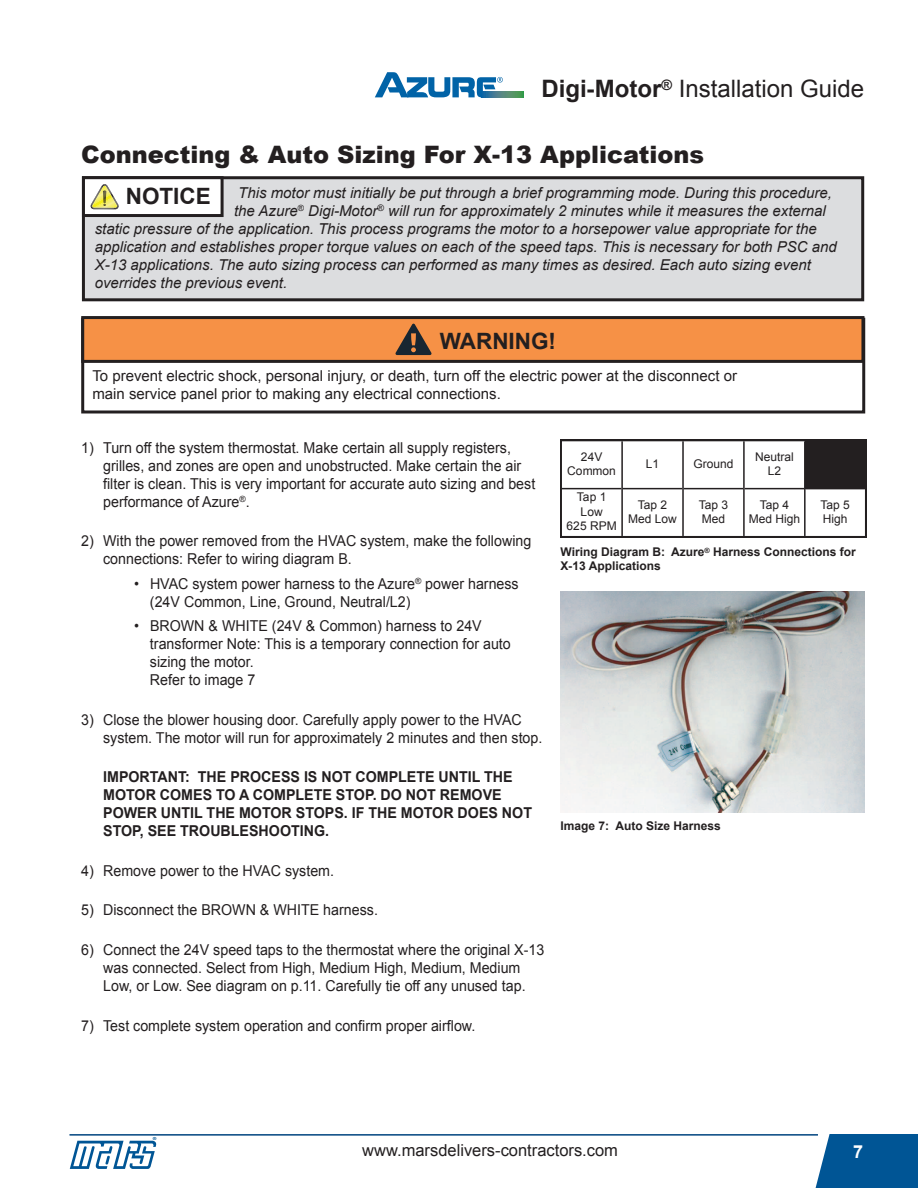
<style>
.page{position:relative;width:918px;height:1188px;background:#fff}
.page>*{position:absolute;margin:0;border:0;box-sizing:border-box;transform-origin:0 0}
.t1{font:900 24px "Arial";color:#231f20}
.t2{font:24px "Arial";color:#231f20}
.t3{font:700 22.5px "Arial";color:#231f20}
.t4{font:700 18px "Arial";color:#fff}
.t5{font:16.5px "Arial";color:#231f20}
.t6{font:15px/18px "Arial";color:#231f20;scale:.95 1}
.t7{font:italic 15px "Arial";color:#231f20}
.t8{font:700 15px/18px "Arial";color:#231f20;scale:.95 1}
.t9{font:15px/18px "Arial";color:#231f20}
.t10{font:700 12px/14.4px "Arial";color:#231f20}
.t11{font:12px/14.4px "Arial";color:#231f20;text-align:center}
.t12{font:700 4.2px "Helvetica Neue";color:#005595;scale:1.1 1}
.s1{font-weight:700}
</style>
<div class="page">
<svg style="left:815px;top:1134px;width:103px;height:54px;background:#12619c"></svg>
<svg style="left:70px;top:1141px;width:86px;height:28px"></svg>
<hr style="left:69px;top:1134px;width:749px;height:2px;background:#01457f">
<svg style="left:503px;top:92px;width:20px;height:5px"></svg>
<svg style="left:375px;top:72px;width:128px;height:25px"></svg>
<div style="left:83px;top:178px;width:780px;height:122px;background:#dcdddf"></div>
<div style="left:82px;top:176px;width:782px;height:125px;border:3px solid #231f20"></div>
<div style="left:83px;top:178px;width:139px;height:38px;background:#fff"></div>
<div style="left:82px;top:176px;width:142px;height:41px;border:3px solid #231f20"></div>
<svg style="left:91px;top:184px;width:28px;height:25px"></svg>
<div style="left:81px;top:318px;width:784px;height:95px;border:3px solid #231f20"></div>
<div style="left:83px;top:318px;width:780px;height:43px;background:#f69146"></div>
<div style="left:81px;top:316px;width:783px;height:47px;border:3px solid #231f20"></div>
<svg style="left:395px;top:324px;width:37px;height:31px"></svg>
<svg style="left:560px;top:440px;width:306px;height:97px"></svg>
<hr style="left:621px;top:441px;width:2px;height:95px;background:#231f20">
<hr style="left:682px;top:441px;width:2px;height:95px;background:#231f20">
<hr style="left:743px;top:441px;width:2px;height:95px;background:#231f20">
<hr style="left:804px;top:441px;width:2px;height:95px;background:#231f20">
<hr style="left:562px;top:488px;width:59px;height:1px;background:#231f20">
<hr style="left:623px;top:488px;width:59px;height:1px;background:#231f20">
<hr style="left:684px;top:488px;width:59px;height:1px;background:#231f20">
<hr style="left:745px;top:488px;width:59px;height:1px;background:#231f20">
<hr style="left:806px;top:488px;width:59px;height:1px;background:#231f20">
<img style="left:560px;top:591px;width:304px;height:221px">
<h1 class="t2" style="left:542px;top:75px;width:324px"><span class="s1">Digi-Motor</span><sup>®</sup> Installation Guide</h1>
<h1 class="t1" style="left:81px;top:136px;width:624px">Connecting &amp; Auto Sizing For X-13 Applications</h1>
<p class="t7" style="left:238px;top:184px;width:595px">This motor must initially be put through a brief programming mode. During this procedure,</p>
<p class="t7" style="left:234px;top:202px;width:593px">the Azure<sup>®</sup> Digi-Motor<sup>®</sup> will run for approximately 2 minutes while it measures the external</p>
<p class="t7" style="left:95px;top:220px;width:723px">static pressure of the application. This process programs the motor to a horsepower value appropriate for the</p>
<p class="t7" style="left:95px;top:238px;width:744px">application and establishes proper torque values on each of the speed taps. This is necessary for both PSC and</p>
<p class="t7" style="left:95px;top:256px;width:718px">X-13 applications. The auto sizing process can performed as many times as desired. Each auto sizing event</p>
<p class="t7" style="left:95px;top:274px;width:194px">overrides the previous event.</p>
<h2 class="t3" style="left:126px;top:184px;width:87px">NOTICE</h2>
<h2 class="t3" style="left:440px;top:328px;width:118px">WARNING!</h2>
<p class="t9" style="left:92px;top:366px;width:646px">To prevent electric shock, personal injury, or death, turn off the electric power at the disconnect or main service panel prior to making any electrical connections.</p>
<p class="t6" style="left:103px;top:438px;width:456px;text-indent:-22px">1) Turn off the system thermostat. Make certain all supply registers, grilles, and zones are open and unobstructed. Make certain the air filter is clean. This is very important for accurate auto sizing and best performance of Azure<sup>®</sup>.</p>
<p class="t6" style="left:103px;top:532px;width:452px;text-indent:-22px">2) With the power removed from the HVAC system, make the following connections: Refer to wiring diagram B.</p>
<p class="t6" style="left:150px;top:574px;width:390px;text-indent:-16px">• HVAC system power harness to the Azure<sup>®</sup> power harness (24V Common, Line, Ground, Neutral/L2)</p>
<p class="t6" style="left:150px;top:617px;width:381px;text-indent:-16px">• BROWN &amp; WHITE (24V &amp; Common) harness to 24V transformer Note: This is a temporary connection for auto sizing the motor.<br>Refer to image 7</p>
<p class="t6" style="left:103px;top:710px;width:464px;text-indent:-22px">3) Close the blower housing door. Carefully apply power to the HVAC system. The motor will run for approximately 2 minutes and then stop.</p>
<p class="t8" style="left:103px;top:768px;width:453px">IMPORTANT: THE PROCESS IS NOT COMPLETE UNTIL THE MOTOR COMES TO A COMPLETE STOP. DO NOT REMOVE POWER UNTIL THE MOTOR STOPS. IF THE MOTOR DOES NOT STOP, SEE TROUBLESHOOTING.</p>
<p class="t6" style="left:81px;top:862px;width:268px">4) Remove power to the HVAC system.</p>
<p class="t6" style="left:81px;top:901px;width:314px">5) Disconnect the BROWN &amp; WHITE harness.</p>
<p class="t6" style="left:81px;top:941px;width:489px;text-align:center">6) Connect the 24V speed taps to the thermostat where the original X-13 was connected. Select from High, Medium High, Medium, Medium<br>Low, or Low. See diagram on p.11. Carefully tie off any unused tap.</p>
<p class="t6" style="left:81px;top:1016px;width:416px">7) Test complete system operation and confirm proper airflow.</p>
<p class="t11" style="left:567px;top:449px;width:50px">24V<br>Common</p>
<p class="t11" style="left:646px;top:456px;width:15px">L1</p>
<p class="t11" style="left:693px;top:456px;width:42px">Ground</p>
<p class="t11" style="left:755px;top:449px;width:40px">Neutral<br>L2</p>
<p class="t11" style="left:567px;top:490px;width:52px">Tap 1<br>Low<br>625 RPM</p>
<p class="t11" style="left:628px;top:497px;width:50px">Tap 2<br>Med Low</p>
<p class="t11" style="left:699px;top:497px;width:31px;text-align:left">Tap 3<br>Med</p>
<p class="t11" style="left:749px;top:497px;width:53px">Tap 4<br>Med High</p>
<p class="t11" style="left:821px;top:497px;width:31px;text-align:left">Tap 5<br>High</p>
<p class="t10" style="left:560px;top:545px;width:297px">Wiring Diagram B: Azure<sup>®</sup> Harness Connections for<br>X-13 Applications</p>
<p class="t10" style="left:560px;top:819px;width:162px">Image 7: Auto Size Harness</p>
<p class="t12" style="left:153px;top:1137px;width:5px">®</p>
<p class="t5" style="left:362px;top:1141px;width:257px">www.marsdelivers-contractors.com</p>
<p class="t4" style="left:853px;top:1142px;width:12px">7</p>
</div>
